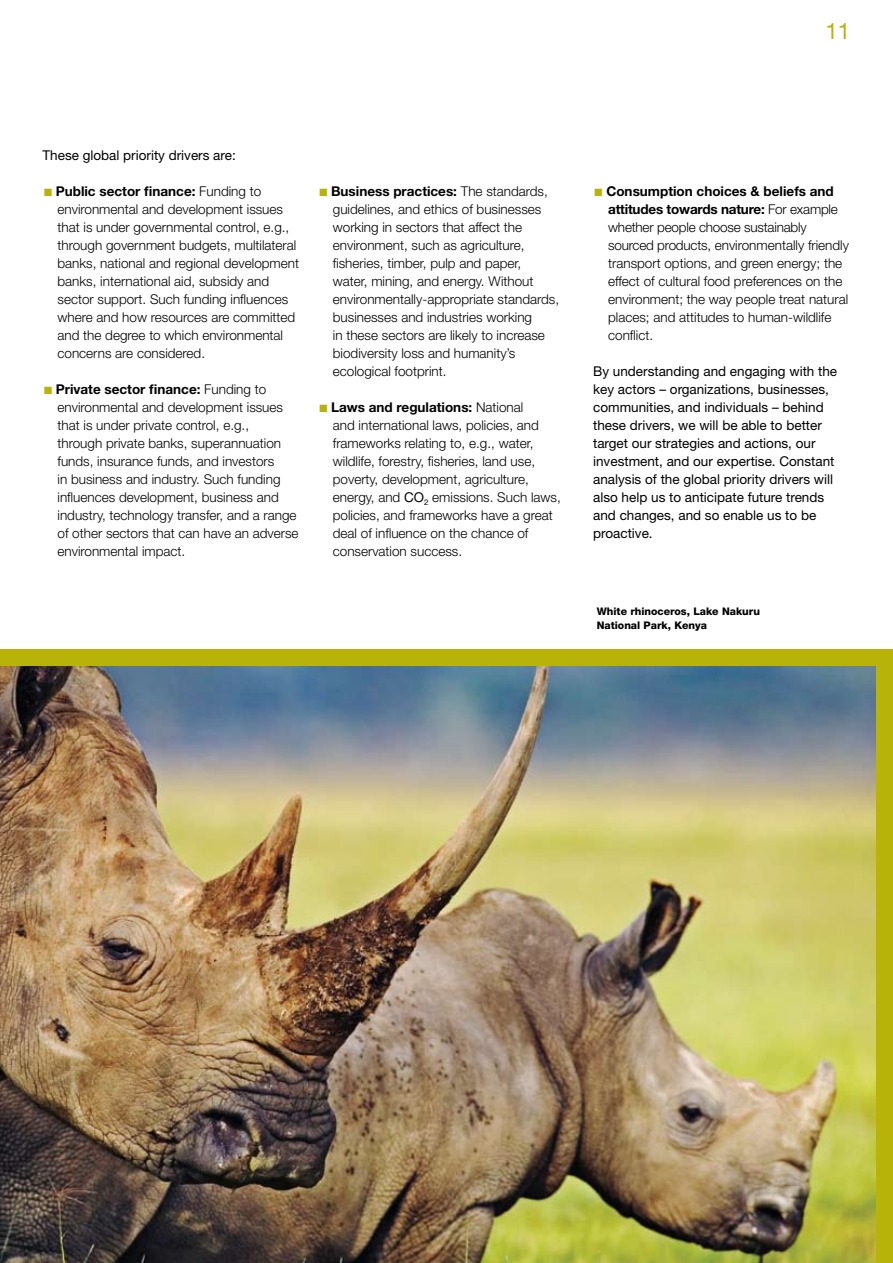
<style>
.page{position:relative;width:893px;height:1263px;background:#fff}
.page>*{position:absolute;margin:0;border:0;box-sizing:border-box;transform-origin:0 0}
.t1{font:22.5px "Helvetica Neue";color:#b8b308}
.t2{font:300 13.5px/18px "Helvetica Neue";color:#000}
.t3{font:13.5px/18px "Helvetica Neue";color:#000}
.t4{font:800 10.5px/13.5px "Helvetica Neue";color:#000}
.s1{color:#b8b308}
.s2{font-weight:700}
.s3{font-weight:400}
</style>
<div class="page">
<img style="left:0;top:666px;width:877px;height:597px">
<div style="left:877px;top:660px;width:16px;height:603px;background:#b8b308"></div>
<div style="left:0;top:650px;width:893px;height:16px;background:#b8b308"></div>
<h1 class="t1" style="left:825px;top:18px;width:27px">11</h1>
<p class="t3" style="left:43px;top:146px;width:195px">These global priority drivers are:</p>
<p class="t2" style="left:58px;top:182px;width:243px;text-indent:-14px"><span class="s1">■</span> <span class="s2">Public sector finance:</span> Funding to environmental and development issues that is under governmental control, e.g., through government budgets, multilateral banks, national and regional development banks, international aid, subsidy and sector support. Such funding influences where and how resources are committed and the degree to which environmental concerns are considered.</p>
<p class="t2" style="left:58px;top:380px;width:243px;text-indent:-14px"><span class="s1">■</span> <span class="s2">Private sector finance:</span> Funding to environmental and development issues that is under private control, e.g.,<br>through private banks, superannuation funds, insurance funds, and investors<br>in business and industry. Such funding influences development, business and industry, technology transfer, and a range of other sectors that can have an adverse environmental impact.</p>
<p class="t2" style="left:333px;top:182px;width:228px;text-indent:-14px"><span class="s1">■</span> <span class="s2">Business practices:</span> The standards, guidelines, and ethics of businesses working in sectors that affect the environment, such as agriculture, fisheries, timber, pulp and paper, water, mining, and energy. Without environmentally-appropriate standards, businesses and industries working<br>in these sectors are likely to increase biodiversity loss and humanity’s ecological footprint.</p>
<p class="t2" style="left:333px;top:398px;width:229px;text-indent:-14px"><span class="s1">■</span> <span class="s2">Laws and regulations:</span> National<br>and international laws, policies, and frameworks relating to, e.g., water, wildlife, forestry, fisheries, land use, poverty, development, agriculture, energy, and <span class="s3">CO</span><sub>2</sub> emissions. Such laws, policies, and frameworks have a great deal of influence on the chance of conservation success.</p>
<p class="t2" style="left:608px;top:182px;width:242px;text-indent:-14px"><span class="s1">■</span> <span class="s2">Consumption choices &amp; beliefs and attitudes towards nature:</span> For example whether people choose sustainably sourced products, environmentally friendly transport options, and green energy; the effect of cultural food preferences on the environment; the way people treat natural places; and attitudes to human-wildlife conflict.</p>
<p class="t3" style="left:593px;top:362px;width:246px">By understanding and engaging with the key actors – organizations, businesses, communities, and individuals – behind these drivers, we will be able to better target our strategies and actions, our investment, and our expertise. Constant analysis of the global priority drivers will also help us to anticipate future trends and changes, and so enable us to be proactive.</p>
<p class="t4" style="left:597px;top:605px;width:165px">White rhinoceros, Lake Nakuru<br>National Park, Kenya</p>
</div>
